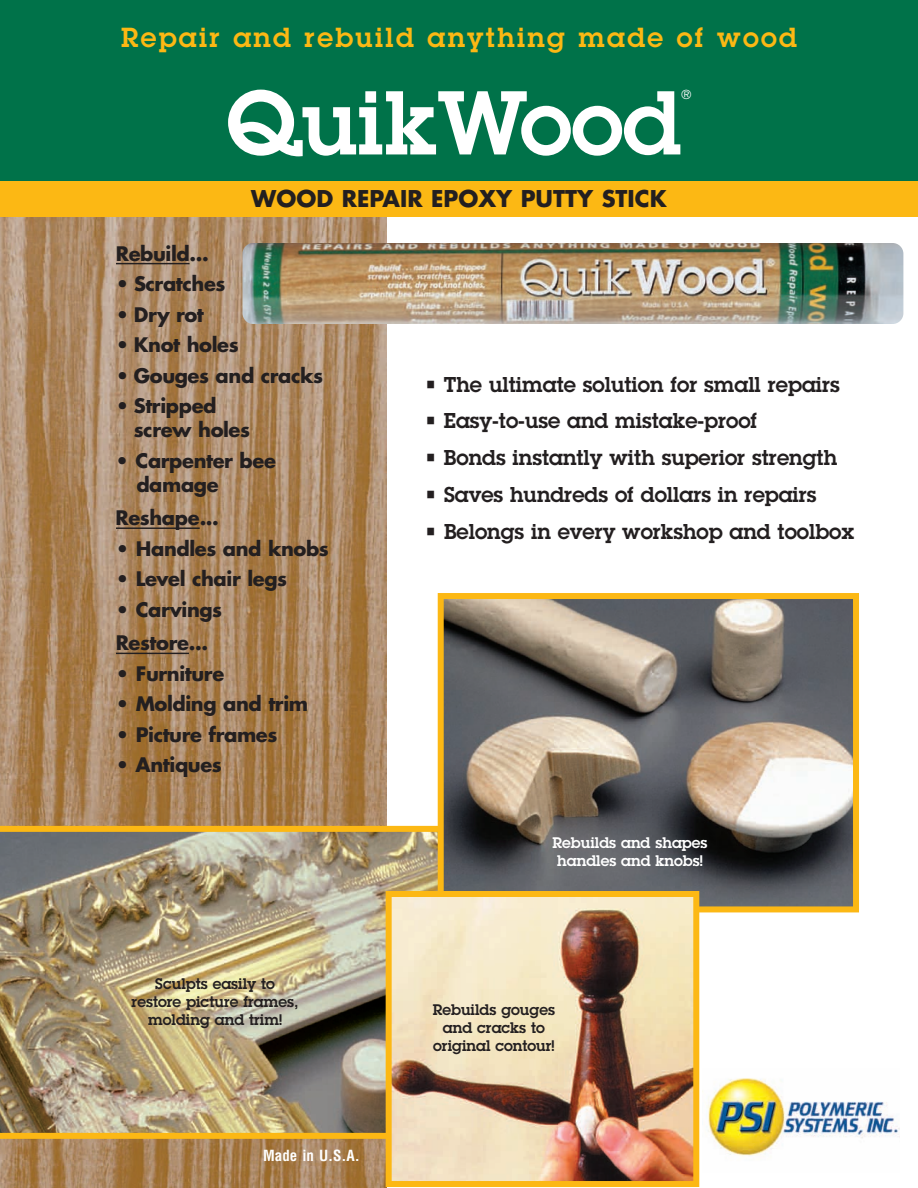
<style>
.page{position:relative;width:918px;height:1188px;background:#fff}
.page>*{position:absolute;margin:0;border:0;box-sizing:border-box;transform-origin:0 0}
.t1{font:600 88.5px "Lubalin Graph";color:#fff}
.t2{font:600 27px "Lubalin Graph";letter-spacing:.085em;color:#fcb814}
.t3{font:700 22.5px "Futura";color:#231f20}
.t4{font:600 21px "Lubalin Graph";color:#231f20}
.t5{font:700 19.5px/24px "Futura";letter-spacing:-.02em;color:#231f20}
.t6{font:600 15px/18px "Lubalin Graph";color:#231f20;text-align:center}
.t7{font:600 15px/18px "Lubalin Graph";color:#fff;text-align:center}
.t8{font:700 condensed 15px "Helvetica";color:#fff}
.t9{font:600 12.75px "Lubalin Graph";color:#fff}
</style>
<div class="page">
<img style="left:0;top:217px;width:387px;height:609px">
<img style="left:0;top:1139px;width:386px;height:49px">
<hr style="left:116px;top:263px;width:74px;height:1px;background:#231f20">
<hr style="left:116px;top:527px;width:84px;height:2px;background:#231f20">
<hr style="left:116px;top:653px;width:73px;height:1px;background:#231f20">
<img style="left:0;top:826px;width:438px;height:313px">
<div style="left:0;top:180px;width:918px;height:37px;background:#fcb814"></div>
<div style="left:0;top:0;width:918px;height:181px;background:#007249"></div>
<img style="left:445px;top:600px;width:407px;height:305px">
<div style="left:438px;top:593px;width:421px;height:319px;border:6px solid #fcb814"></div>
<img style="left:393px;top:898px;width:299px;height:282px">
<div style="left:386px;top:891px;width:313px;height:296px;border:6px solid #fcb814"></div>
<img style="left:707px;top:1078px;width:192px;height:79px">
<img style="left:242px;top:243px;width:661px;height:81px">
<h2 class="t2" style="left:121px;top:22px;width:678px">Repair and rebuild anything made of wood</h2>
<h1 class="t1" style="left:226px;top:72px;width:456px">QuikWood</h1>
<p class="t9" style="left:681px;top:87px;width:12px">®</p>
<p class="t3" style="left:251px;top:188px;width:417px">WOOD REPAIR EPOXY PUTTY STICK</p>
<p class="t5" style="left:116px;top:243px;width:94px">Rebuild...</p>
<p class="t5" style="left:116px;top:274px;width:111px">• Scratches</p>
<p class="t5" style="left:116px;top:304px;width:89px">• Dry rot</p>
<p class="t5" style="left:116px;top:335px;width:124px">• Knot holes</p>
<p class="t5" style="left:116px;top:365px;width:209px">• Gouges and cracks</p>
<p class="t5" style="left:134px;top:395px;width:118px;text-indent:-18px">• Stripped screw holes</p>
<p class="t5" style="left:136px;top:450px;width:141px;text-indent:-21px">• Carpenter bee damage</p>
<p class="t5" style="left:116px;top:508px;width:105px">Reshape...</p>
<p class="t5" style="left:116px;top:538px;width:214px">• Handles and knobs</p>
<p class="t5" style="left:116px;top:569px;width:173px">• Level chair legs</p>
<p class="t5" style="left:116px;top:594px;width:108px;line-height:33.8px">• Carvings<br>Restore...</p>
<p class="t5" style="left:116px;top:663px;width:110px">• Furniture</p>
<p class="t5" style="left:116px;top:694px;width:194px">• Molding and trim</p>
<p class="t5" style="left:116px;top:724px;width:163px">• Picture frames</p>
<p class="t5" style="left:116px;top:755px;width:108px">• Antiques</p>
<p class="t6" style="left:132px;top:975px;width:169px">Sculpts easily to restore picture frames, molding and trim!</p>
<p class="t8" style="left:263px;top:1147px;width:98px">Made in U.S.A.</p>
<p class="t4" style="left:424px;top:372px;width:417px">• The ultimate solution for small repairs</p>
<p class="t4" style="left:424px;top:409px;width:334px">• Easy-to-use and mistake-proof</p>
<p class="t4" style="left:424px;top:446px;width:414px">• Bonds instantly with superior strength</p>
<p class="t4" style="left:424px;top:482px;width:394px">• Saves hundreds of dollars in repairs</p>
<p class="t4" style="left:424px;top:519px;width:431px">• Belongs in every workshop and toolbox</p>
<p class="t7" style="left:553px;top:834px;width:156px">Rebuilds and shapes handles and knobs!</p>
<p class="t6" style="left:433px;top:1001px;width:124px">Rebuilds gouges and cracks to original contour!</p>
</div>
